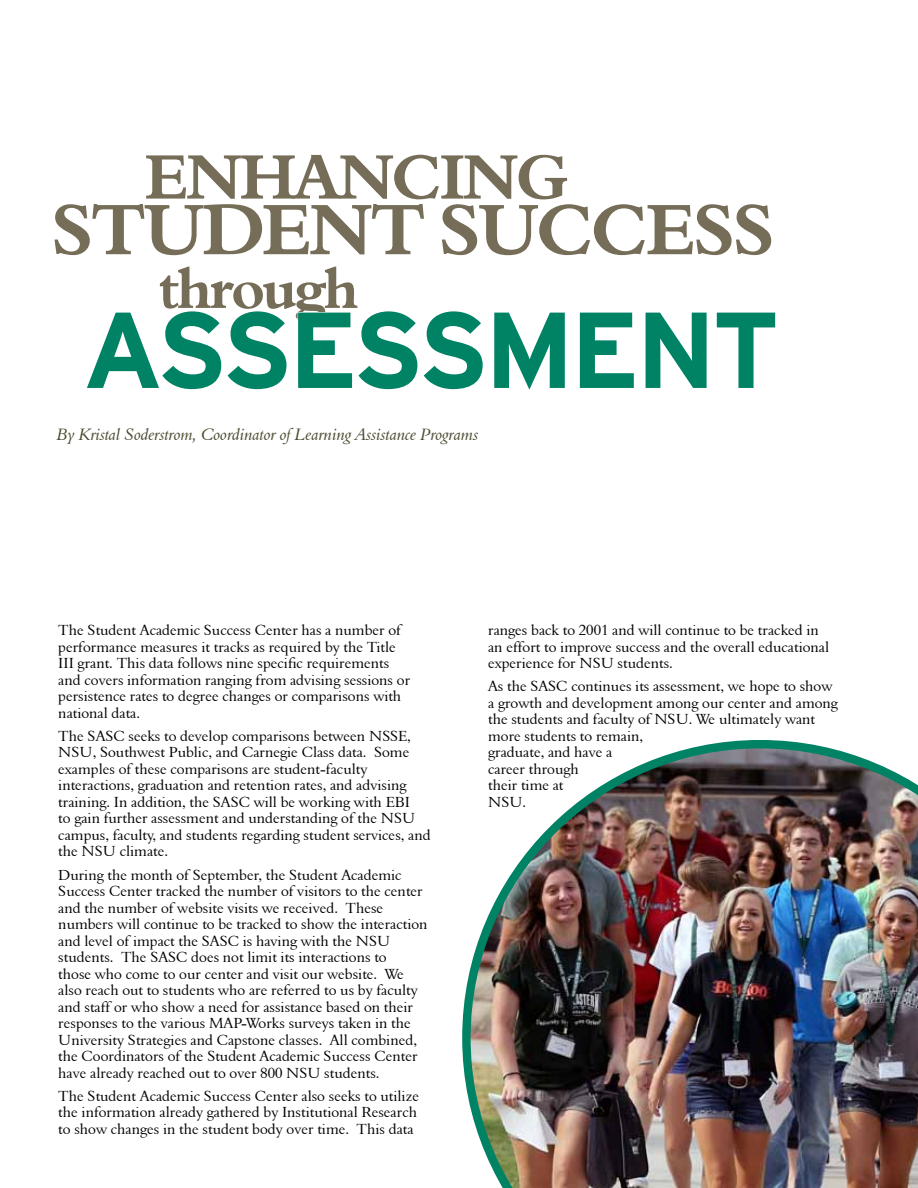
<style>
.page{position:relative;width:918px;height:1188px;background:#fff}
.page>*{position:absolute;margin:0;border:0;box-sizing:border-box;transform-origin:0 0}
.t1{font:700 107.7px "Interstate";letter-spacing:-.04em;color:#008265}
.t2{font:73.5px "Aldine 401 BT Bold A";letter-spacing:-.04em;color:#756d57}
.t3{font:64.5px "Aldine 401 BT Bold A";letter-spacing:-.04em;color:#756d57}
.t4{font:57.6px "Aldine 401 BT Bold A";color:#756d57}
.t5{font:16.95px "Aldine 401 BT Italic A";color:#4a4a30}
.t6{font:15px/16.5px "Aldine 401 BT Roman A";color:#000}
</style>
<div class="page">
<img style="left:462px;top:740px;width:456px;height:448px">
<h3 class="t3" style="left:145px;top:137px;width:199px">ENHANC</h3>
<h3 class="t3" style="left:440px;top:137px;width:76px">ING</h3>
<h2 class="t2" style="left:51px;top:184px;width:440px">STUDENT SUCC</h2>
<h2 class="t2" style="left:646px;top:184px;width:86px">ESS</h2>
<h3 class="t4" style="left:158px;top:253px;width:202px">THROUGH</h3>
<h1 class="t1" style="left:83px;top:285px;width:699px">ASSESSMENT</h1>
<p class="t5" style="left:57px;top:424px;width:423px">By Kristal Soderstrom, Coordinator of Learning Assistance Programs</p>
<p class="t6" style="left:58px;top:622px;width:353px">The Student Academic Success Center has a number of performance measures it tracks as required by the Title III grant. This data follows nine specific requirements and covers information ranging from advising sessions or persistence rates to degree changes or comparisons with national data.</p>
<p class="t6" style="left:58px;top:727px;width:374px">The SASC seeks to develop comparisons between NSSE, NSU, Southwest Public, and Carnegie Class data. Some examples of these comparisons are student-faculty interactions, graduation and retention rates, and advising training. In addition, the SASC will be working with EBI<br>to gain further assessment and understanding of the NSU campus, faculty, and students regarding student services, and the NSU climate.</p>
<p class="t6" style="left:58px;top:866px;width:371px">During the month of September, the Student Academic Success Center tracked the number of visitors to the center and the number of website visits we received. These numbers will continue to be tracked to show the interaction and level of impact the SASC is having with the NSU students. The SASC does not limit its interactions to<br>those who come to our center and visit our website. We also reach out to students who are referred to us by faculty and staff or who show a need for assistance based on their responses to the various Map-Works surveys taken in the University Strategies and Capstone classes. All combined, the Coordinators of the Student Academic Success Center have already reached out to over 800 NSU students.</p>
<p class="t6" style="left:58px;top:1087px;width:362px">The Student Academic Success Center also seeks to utilize the information already gathered by Institutional Research to show changes in the student body over time. This data</p>
<p class="t6" style="left:488px;top:622px;width:342px">ranges back to 2001 and will continue to be tracked in an effort to improve success and the overall educational experience for NSU students.</p>
<p class="t6" style="left:488px;top:678px;width:351px">As the SASC continues its assessment, we hope to show a growth and development among our center and among the students and faculty of NSU. We ultimately want more students to remain,<br>graduate, and have a<br>career through<br>their time at<br>NSU.</p>
</div>
